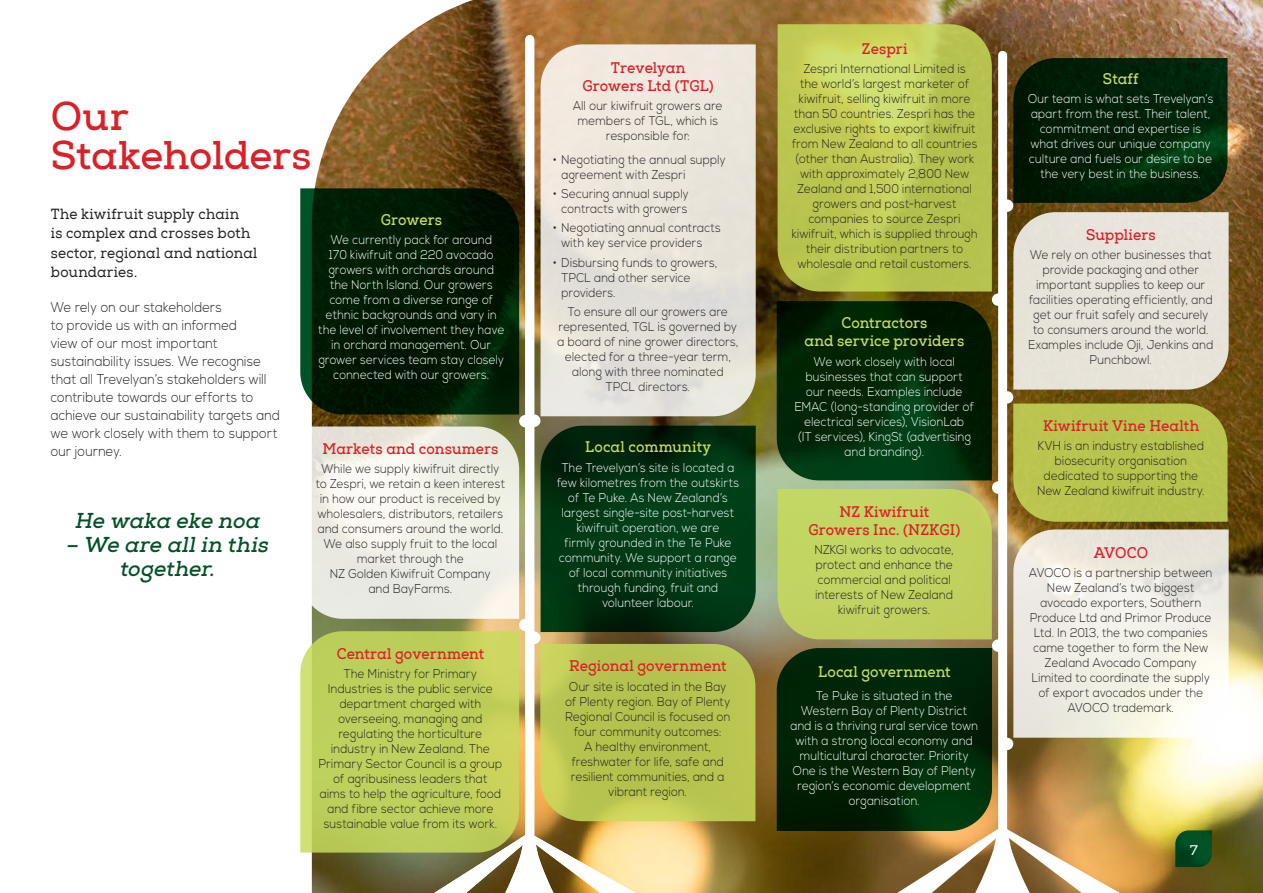
<style>
.page{position:relative;width:1263px;height:893px;background:#fff}
.page>*{position:absolute;margin:0;border:0;box-sizing:border-box;transform-origin:0 0}
._01_Heading21{font:700 39px/39px "Nexa Slab";color:#da2128}
.t1{font:italic 700 21px/24px "Nexa Slab";color:#005326;text-align:center}
.t2{font:700 15px/18px "Nexa Slab";letter-spacing:.005em;color:#da2128;text-align:center;scale:.94 1}
.Lead_Paragraph_21{font:15px/19.5px "Nexa Slab";letter-spacing:.015em;color:#231f20;scale:.92 1}
.t3{font:700 15px/18px "Nexa Slab";letter-spacing:.005em;color:#c8db5c;text-align:center;scale:.94 1}
.Body_Copy_21{font:300 14.25px/18px "Nexa";letter-spacing:.015em;color:#231f20;scale:.9 1}
.t4{font:14.25px "Nexa Slab";color:#fff}
.t5{font:300 12.75px/15px "Nexa";letter-spacing:.02em;color:#231f20;text-align:center;scale:.9 1}
.t6{font:300 12.75px/15px "Nexa";letter-spacing:.02em;color:#fff;text-align:center;scale:.9 1}
</style>
<div class="page">
<img style="left:312px;top:0;width:951px;height:893px">
<svg style="left:300px;top:188px;width:219px;height:226px;background:#031e07"></svg>
<svg style="left:311px;top:426px;width:208px;height:193px"></svg>
<svg style="left:300px;top:631px;width:219px;height:222px;background:#bfd05e"></svg>
<svg style="left:540px;top:644px;width:215px;height:177px;background:#b9c451"></svg>
<svg style="left:777px;top:24px;width:215px;height:268px;background:#bcc754"></svg>
<div style="left:777px;top:489px;width:215px;height:150px;background:#c1d362"></div>
<div style="left:1013px;top:404px;width:214px;height:118px;background:#b8c44f"></div>
<div style="left:1013px;top:212px;width:216px;height:178px;background:#e8e3da"></div>
<svg style="left:1013px;top:529px;width:216px;height:209px;background:#efece1"></svg>
<svg style="left:777px;top:301px;width:215px;height:179px;background:#022808"></svg>
<svg style="left:1013px;top:58px;width:214px;height:145px;background:#032208"></svg>
<svg style="left:540px;top:44px;width:216px;height:372px;background:#e7e2d8"></svg>
<svg style="left:540px;top:426px;width:216px;height:206px;background:#033414"></svg>
<div style="left:998px;top:55px;width:9px;height:823px;background:#fff"></div>
<div style="left:528px;top:414px;width:12px;height:13px;background:#fff;border-radius:50%"></div>
<div style="left:519px;top:415px;width:12px;height:12px;background:#fff;border-radius:50%"></div>
<div style="left:992px;top:639px;width:12px;height:13px;background:#fff;border-radius:50%"></div>
<div style="left:528px;top:631px;width:12px;height:13px;background:#fff;border-radius:50%"></div>
<div style="left:1001px;top:391px;width:12px;height:13px;background:#fff;border-radius:50%"></div>
<div style="left:992px;top:481px;width:12px;height:13px;background:#fff;border-radius:50%"></div>
<div style="left:519px;top:619px;width:12px;height:12px;background:#fff;border-radius:50%"></div>
<div style="left:992px;top:293px;width:12px;height:13px;background:#fff;border-radius:50%"></div>
<div style="left:1001px;top:199px;width:12px;height:13px;background:#fff;border-radius:50%"></div>
<svg style="left:777px;top:648px;width:356px;height:245px;background:#676944"></svg>
<div style="left:525px;top:40px;width:9px;height:838px;background:#fff"></div>
<svg style="left:408px;top:833px;width:252px;height:60px"></svg>
<svg style="left:1175px;top:830px;width:37px;height:37px"></svg>
<p class="_01_Heading21" style="left:51px;top:98px;width:262px">Our<br>Stakeholders</p>
<p class="Lead_Paragraph_21" style="left:51px;top:204px;width:226px">The kiwifruit supply chain<br>is complex and crosses both sector, regional and national boundaries.</p>
<p class="Body_Copy_21" style="left:51px;top:299px;width:256px">We rely on our stakeholders<br>to provide us with an informed<br>view of our most important sustainability issues. We recognise that all Trevelyan’s stakeholders will contribute towards our efforts to achieve our sustainability targets and we work closely with them to support our journey.</p>
<p class="t3" style="left:381px;top:211px;width:67px">Growers</p>
<p class="t6" style="left:318px;top:233px;width:208px">We currently pack for around<br>170 kiwifruit and 220 avocado growers with orchards around the North Island. Our growers come from a diverse range of ethnic backgrounds and vary in the level of involvement they have in orchard management. Our grower services team stay closely connected with our growers.</p>
<p class="t2" style="left:323px;top:440px;width:189px">Markets and consumers</p>
<p class="t5" style="left:316px;top:462px;width:212px">While we supply kiwifruit directly to Zespri, we retain a keen interest in how our product is received by wholesalers, distributors, retailers and consumers around the world.<br>We also supply fruit to the local market through the<br>NZ Golden Kiwifruit Company<br>and BayFarms.</p>
<p class="t1" style="left:74px;top:509px;width:191px">He waka eke noa</p>
<p class="t1" style="left:66px;top:533px;width:209px">– We are allin this together.</p>
<p class="t2" style="left:337px;top:645px;width:158px">Central government</p>
<p class="t5" style="left:319px;top:667px;width:205px">The Ministry for Primary<br>Industries is the public service department charged with overseeing, managing and regulating the horticulture industry in New Zealand. The<br>Primary Sector Council is a group of agribusiness leaders that aims to help the agriculture, food and fibre sector achieve more sustainable value from its work.</p>
<p class="t2" style="left:582px;top:59px;width:141px">Trevelyan<br>Growers Ltd (TGL)</p>
<p class="t5" style="left:573px;top:99px;width:168px">All our kiwifruit growers are members of TGL, which is responsible for:</p>
<p class="t5" style="left:561px;top:152px;width:184px;text-align:left;text-indent:-9px">• Negotiating the annual supply agreement with Zespri</p>
<p class="t5" style="left:553px;top:187px;width:152px">• Securing annual supply contracts with growers</p>
<p class="t5" style="left:561px;top:221px;width:179px;text-align:left;text-indent:-9px">• Negotiating annual contracts with key service providers</p>
<p class="t5" style="left:561px;top:255px;width:175px;text-align:left;text-indent:-9px">• Disbursing funds to growers,<br>TPCL and other service providers.</p>
<p class="t5" style="left:558px;top:304px;width:202px">To ensure all our growers are represented, TGL is governed by a board of nine grower directors, elected for a three-year term, along with three nominated<br>TPCL directors.</p>
<p class="t3" style="left:585px;top:438px;width:135px">Local community</p>
<p class="t6" style="left:557px;top:460px;width:204px">The Trevelyan’s site is located a few kilometres from the outskirts of Te Puke. As New Zealand’s largest single-site post-harvest kiwifruit operation, we are<br>firmly grounded in the Te Puke community. We support a range of local community initiatives through funding, fruit and volunteer labour.</p>
<p class="t2" style="left:569px;top:658px;width:169px">Regional government</p>
<p class="t5" style="left:565px;top:679px;width:185px">Our site is located in the Bay of Plenty region. Bay of Plenty<br>Regional Council is focused on four community outcomes:<br>A healthy environment, freshwater for life, safe and resilient communities, and a vibrant region.</p>
<p class="t2" style="left:862px;top:40px;width:50px">Zespri</p>
<p class="t5" style="left:792px;top:62px;width:208px">Zespri International Limited is<br>the world’s largest marketer of kiwifruit, selling kiwifruit in more than 50 countries. Zespri has the exclusive rights to export kiwifruit from New Zealand to all countries (other than Australia). They work with approximately 2,800 New<br>Zealand and 1,500 international growers and post-harvest companies to source Zespri kiwifruit, which is supplied through their distribution partners to wholesale and retail customers.</p>
<p class="t3" style="left:1103px;top:70px;width:39px">Staff</p>
<p class="t6" style="left:1028px;top:92px;width:207px">Our team is what sets Trevelyan’s apart from the rest. Their talent, commitment and expertise is what drives our unique company culture and fuels our desire to be the very best in the business.</p>
<p class="t2" style="left:1086px;top:226px;width:75px">Suppliers</p>
<p class="t5" style="left:1028px;top:248px;width:207px">We rely on other businesses that provide packaging and other important supplies to keep our facilities operating efficiently, and get our fruit safely and securely to consumers around the world.<br>Examples include Oji, Jenkins and<br>Punchbowl.</p>
<p class="t3" style="left:804px;top:314px;width:171px">Contractors<br>and service providers</p>
<p class="t6" style="left:795px;top:354px;width:201px">We work closely with local businesses that can support<br>our needs. Examples include<br>EMAC (long-standing provider of electrical services), VisionLab<br>(IT services), KingSt (advertising and branding).</p>
<p class="t2" style="left:1043px;top:417px;width:168px">Kiwifruit Vine Health</p>
<p class="t5" style="left:1037px;top:439px;width:188px">KVH is an industry established biosecurity organisation dedicated to supporting the<br>New Zealand kiwifruit industry.</p>
<p class="t2" style="left:808px;top:503px;width:163px">NZ Kiwifruit<br>Growers Inc. (NZKGI)</p>
<p class="t5" style="left:815px;top:542px;width:156px">NZKGI works to advocate, protect and enhance the commercial and political interests of New Zealand kiwifruit growers.</p>
<p class="t2" style="left:1094px;top:544px;width:59px">AVOCO</p>
<p class="t5" style="left:1029px;top:566px;width:205px">AVOCO is a partnership between<br>New Zealand’s two biggest avocado exporters, Southern<br>Produce Ltd and Primor Produce<br>Ltd. In 2013, the two companies came together to form the New<br>Zealand Avocado Company<br>Limited to coordinate the supply of export avocados under the<br>AVOCO trademark.</p>
<p class="t3" style="left:818px;top:663px;width:142px">Local government</p>
<p class="t6" style="left:790px;top:689px;width:210px">Te Puke is situated in the<br>Western Bay of Plenty District and is a thriving rural service town with a strong local economy and multicultural character. Priority<br>One is the Western Bay of Plenty region’s economic development organisation.</p>
<p class="t4" style="left:1190px;top:841px;width:10px">7</p>
</div>
